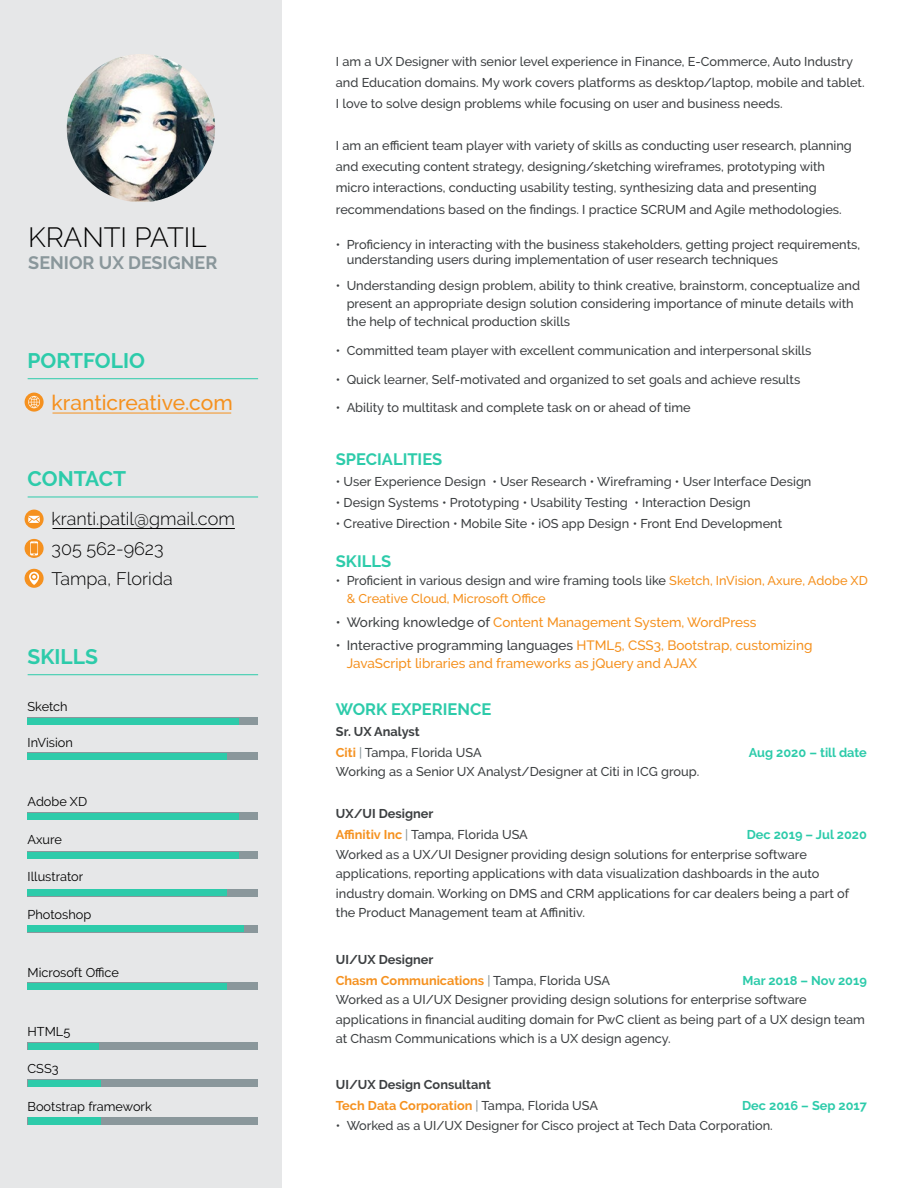
<style>
.page{position:relative;width:918px;height:1188px;background:#fff}
.page>*{position:absolute;margin:0;border:0;box-sizing:border-box;transform-origin:0 0}
.t1{font:300 27.75px "Raleway";color:#000}
.t2{font:700 21px "Raleway";color:#2dcbaa}
.t3{font:500 21px "Raleway";color:#f5911f}
.t4{font:300 18px/30px "Raleway";color:#000}
.t5{font:700 18px "Raleway";color:#8a979b}
.t6{font:700 16.5px "Raleway";color:#2dcbaa}
.t7{font:500 13.5px/18px "Raleway";color:#f5911f}
.t8{font:500 12.75px/19.5px "Raleway";color:#3d4042}
.t9{font:500 12.75px/18px "Raleway";color:#f5911f}
.t10{font:12.75px "Raleway";color:#000}
.t11{font:700 12.75px "Raleway";color:#2dcbaa}
.t12{font:700 12.75px/21px "Raleway";color:#3d4042}
.t13{font:700 12.75px/21px "Raleway";color:#f5911f}
.s1{color:#3d4042}
.s2{font-weight:700}
.s3{font-weight:700;color:#f5911f}
.s4{color:#8a979b}
.s5{font-weight:500;color:#8a979b}
.s6{font-weight:500;color:#3d4042}
.s7{color:#f5911f}
.s8{font-weight:500}
</style>
<div class="page">
<div style="left:0;top:0;width:282px;height:1188px;background:#e6e7e8"></div>
<img style="left:67px;top:54px;width:148px;height:148px">
<div style="left:25px;top:569px;width:19px;height:19px;background:#f5911f;border-radius:50%"></div>
<svg style="left:29px;top:572px;width:10px;height:13px"></svg>
<svg style="left:25px;top:510px;width:19px;height:19px"></svg>
<svg style="left:25px;top:539px;width:19px;height:19px"></svg>
<svg style="left:30px;top:541px;width:8px;height:14px"></svg>
<hr style="left:28px;top:674px;width:230px;height:1px;background:#2dcbaa">
<hr style="left:28px;top:497px;width:230px;height:1px;background:#2dcbaa">
<hr style="left:28px;top:378px;width:230px;height:1px;background:#2dcbaa">
<svg style="left:28px;top:516px;width:12px;height:7px"></svg>
<div style="left:28px;top:813px;width:230px;height:7px;background:#8a979b"></div>
<div style="left:28px;top:813px;width:211px;height:7px;background:#2dcbaa"></div>
<div style="left:28px;top:852px;width:230px;height:7px;background:#8a979b"></div>
<div style="left:28px;top:852px;width:211px;height:7px;background:#2dcbaa"></div>
<div style="left:28px;top:889px;width:230px;height:7px;background:#8a979b"></div>
<div style="left:28px;top:889px;width:199px;height:7px;background:#2dcbaa"></div>
<div style="left:28px;top:925px;width:230px;height:7px;background:#8a979b"></div>
<div style="left:28px;top:925px;width:216px;height:7px;background:#2dcbaa"></div>
<div style="left:28px;top:753px;width:230px;height:7px;background:#8a979b"></div>
<div style="left:28px;top:753px;width:199px;height:7px;background:#2dcbaa"></div>
<div style="left:28px;top:718px;width:230px;height:7px;background:#8a979b"></div>
<div style="left:28px;top:718px;width:211px;height:6px;background:#2dcbaa"></div>
<div style="left:28px;top:983px;width:230px;height:7px;background:#8a979b"></div>
<div style="left:28px;top:983px;width:199px;height:6px;background:#2dcbaa"></div>
<div style="left:28px;top:1042px;width:230px;height:7px;background:#8a979b"></div>
<div style="left:28px;top:1043px;width:71px;height:6px;background:#2dcbaa"></div>
<div style="left:28px;top:1080px;width:230px;height:7px;background:#8a979b"></div>
<div style="left:28px;top:1080px;width:72px;height:6px;background:#2dcbaa"></div>
<div style="left:28px;top:1117px;width:230px;height:7px;background:#8a979b"></div>
<div style="left:28px;top:1117px;width:72px;height:7px;background:#2dcbaa"></div>
<svg style="left:25px;top:393px;width:19px;height:19px"></svg>
<svg style="left:28px;top:396px;width:12px;height:12px"></svg>
<hr style="left:52px;top:413px;width:179px;height:1px;background:#f5911f">
<hr style="left:52px;top:528px;width:183px;height:1px;background:#000">
<h1 class="t1" style="left:28px;top:221px;width:180px">KRANTI PATIL</h1>
<h3 class="t5" style="left:28px;top:252px;width:191px">SENIOR UX DESIGNER</h3>
<h2 class="t2" style="left:28px;top:349px;width:119px">PORTFOLIO</h2>
<h2 class="t3" style="left:51px;top:390px;width:183px">kranticreative.com</h2>
<h2 class="t2" style="left:28px;top:467px;width:100px">CONTACT</h2>
<h3 class="t4" style="left:51px;top:504px;width:185px">kranti.patil@gmail.com<br>305 562-9623<br>Tampa, Florida</h3>
<h2 class="t2" style="left:28px;top:645px;width:72px">SKILLS</h2>
<p class="t10" style="left:28px;top:699px;width:42px">Sketch</p>
<p class="t10" style="left:28px;top:736px;width:47px">InVision</p>
<p class="t10" style="left:28px;top:794px;width:61px">Adobe XD</p>
<p class="t10" style="left:28px;top:832px;width:36px">Axure</p>
<p class="t10" style="left:28px;top:869px;width:57px">Illustrator</p>
<p class="t10" style="left:28px;top:907px;width:65px">Photoshop</p>
<p class="t10" style="left:28px;top:965px;width:93px">Microsoft Office</p>
<p class="t10" style="left:28px;top:1024px;width:44px">HTML5</p>
<p class="t10" style="left:28px;top:1061px;width:33px">CSS3</p>
<p class="t10" style="left:28px;top:1099px;width:126px">Bootstrap framework</p>
<p class="t8" style="left:336px;top:51px;width:530px;line-height:21px">I am a UX Designer with senior level experience in Finance, E-Commerce, Auto Industry and Education domains. My work covers platforms as desktop/laptop, mobile and tablet.<br>I love to solve design problems while focusing on user and business needs.</p>
<p class="t8" style="left:336px;top:135px;width:518px;line-height:21.1px">I am an efficient team player with variety of skills as conducting user research, planning and executing content strategy, designing/sketching wireframes, prototyping with micro interactions, conducting usability testing, synthesizing data and presenting recommendations based on the findings. I practice SCRUM and Agile methodologies.</p>
<p class="t8" style="left:347px;top:237px;width:515px;line-height:15.3px;text-indent:-11px">• Proficiency in interacting with the business stakeholders, getting project requirements, understanding users during implementation of user research techniques</p>
<p class="t8" style="left:347px;top:277px;width:515px;line-height:18px;text-indent:-11px">• Understanding design problem, ability to think creative, brainstorm, conceptualize and present an appropriate design solution considering importance of minute details with the help of technical production skills</p>
<p class="t8" style="left:336px;top:341px;width:477px">• Committed team player with excellent communication and interpersonal skills</p>
<p class="t8" style="left:336px;top:369px;width:466px">• Quick learner, Self-motivated and organized to set goals and achieve results</p>
<p class="t8" style="left:336px;top:398px;width:356px">• Ability to multitask and complete task on or ahead of time</p>
<p class="t6" style="left:336px;top:449px;width:108px">SPECIALITIES</p>
<p class="t8" style="left:336px;top:471px;width:477px">• User Experience Design • User Research • Wireframing • User Interface Design</p>
<p class="t8" style="left:336px;top:492px;width:416px">• Design Systems • Prototyping • Usability Testing • Interaction Design</p>
<p class="t8" style="left:336px;top:513px;width:448px">• Creative Direction • Mobile Site • iOS app Design • Front End Development</p>
<p class="t6" style="left:336px;top:552px;width:57px">SKILLS</p>
<p class="t9" style="left:347px;top:572px;width:523px;text-indent:-11px"><span class="s1">• Proficient in various design and wire framing tools like</span> Sketch, InVision, Axure, Adobe XD &amp; Creative Cloud, Microsoft Office</p>
<p class="t7" style="left:336px;top:613px;width:422px"><span class="s1">• Working knowledge of</span> Content Management System, WordPress</p>
<p class="t7" style="left:347px;top:636px;width:467px;text-indent:-11px"><span class="s1">• Interactive programming languages</span> HTML5, CSS3, Bootstrap, customizing<br>JavaScript libraries and frameworks as jQuery and AJAX</p>
<p class="t6" style="left:336px;top:700px;width:157px">WORK EXPERIENCE</p>
<p class="t8" style="left:336px;top:721px;width:147px;line-height:21px"><span class="s2">Sr. UX Analyst<br></span><span class="s3">Citi</span> <span class="s4">|</span> Tampa, Florida USA</p>
<p class="t11" style="left:749px;top:745px;width:120px">Aug 2020 – till date</p>
<p class="t8" style="left:336px;top:762px;width:365px">Working as a Senior UX Analyst/Designer at Citi in ICG group.</p>
<p class="t8" style="left:336px;top:803px;width:194px;line-height:21px"><span class="s2">UX/UI Designer<br></span><span class="s3">Affinitiv Inc</span> <span class="s4">|</span> Tampa, Florida USA</p>
<p class="t11" style="left:747px;top:828px;width:122px">Dec 2019 – Jul 2020</p>
<p class="t8" style="left:336px;top:845px;width:515px">Worked as a UX/UI Designer providing design solutions for enterprise software applications, reporting applications with data visualization dashboards in the auto industry domain. Working on DMS and CRM applications for car dealers being a part of the Product Management team at Affinitiv.</p>
<p class="t13" style="left:336px;top:949px;width:276px"><span class="s1">UI/UX Designer<br></span>Chasm Communications <span class="s5">|</span> <span class="s6">Tampa, Florida USA</span></p>
<p class="t11" style="left:742px;top:973px;width:126px">Mar 2018 – Nov 2019</p>
<p class="t8" style="left:336px;top:990px;width:531px">Worked as a UI/UX Designer providing design solutions for enterprise software applications in financial auditing domain for PwC client as being part of a UX design team at Chasm Communications which is a UX design agency.</p>
<p class="t12" style="left:336px;top:1075px;width:264px">UI/UX Design Consultant<br><span class="s7">Tech Data Corporation</span> <span class="s5">|</span> <span class="s8">Tampa, Florida USA</span></p>
<p class="t11" style="left:742px;top:1099px;width:126px">Dec 2016 – Sep 2017</p>
<p class="t8" style="left:336px;top:1116px;width:438px">• Worked as a UI/UX Designer for Cisco project at Tech Data Corporation.</p>
</div>
